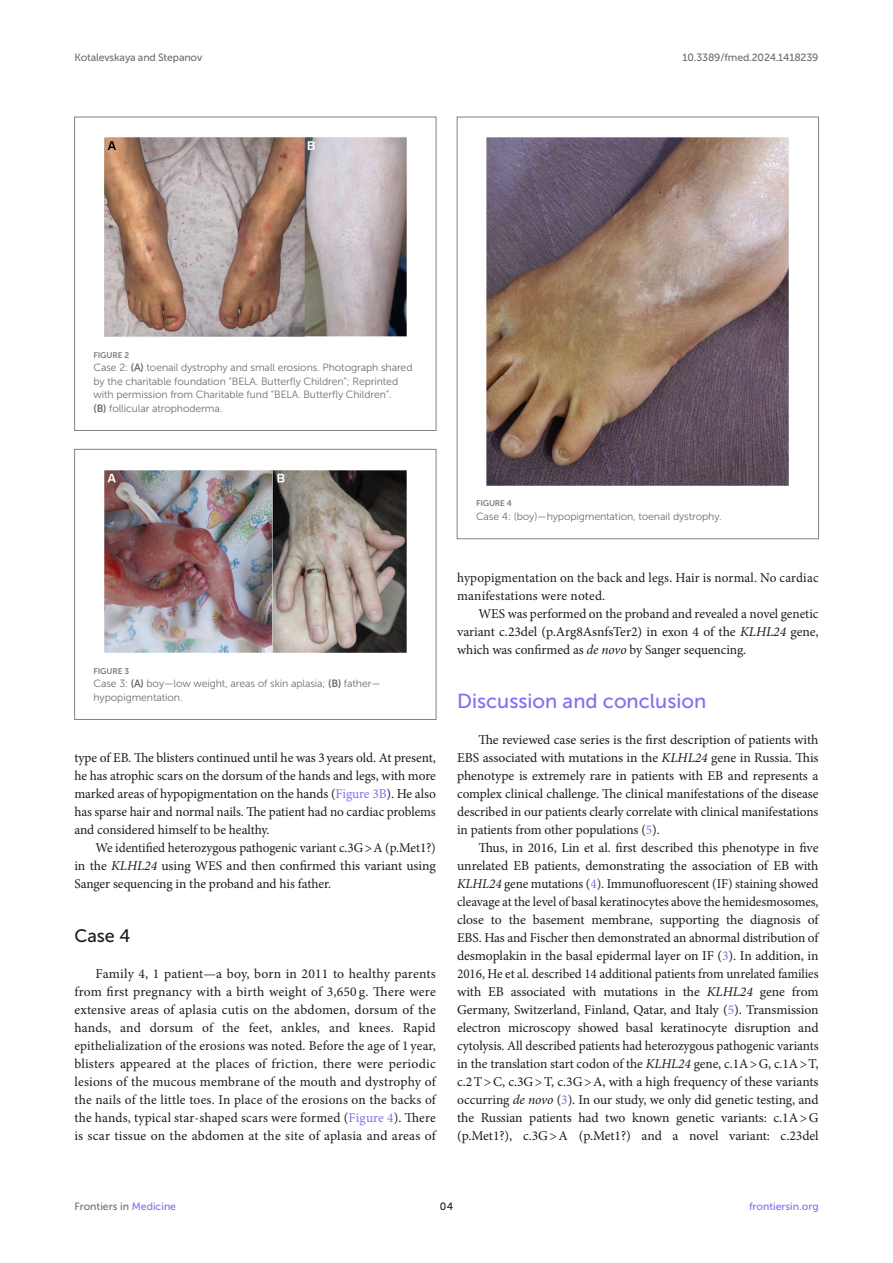
<style>
.page{position:relative;width:893px;height:1263px;background:#fff}
.page>*{position:absolute;margin:0;border:0;box-sizing:border-box;transform-origin:0 0}
.HEAD_1{font:20.25px "Museo Sans 500";color:#856df0}
.HEAD_2{font:18px "Museo Sans 500";color:#1b1c1b}
.TEXT{font:13.5px/18px "Minion Pro";letter-spacing:-.005em;color:#1b1c1b;text-align:justify}
.TEXT_FLUSH{font:13.5px/18px "Minion Pro";letter-spacing:.005em;color:#1b1c1b;text-align:justify}
.FIG_LEG{font:10.5px/13.5px "Museo Sans 300";letter-spacing:-.01em;color:#706f70}
.t1{font:10.5px "Museo Sans 500";letter-spacing:-.015em;color:#706f70}
.t2{font:10.5px "Museo Sans 500";color:#856df0}
.t3{font:10.5px "Museo Sans 500";color:#1b1c1b}
.FIG_HD{font:8.25px "Museo Sans 700";letter-spacing:-.01em;color:#7e7f7f}
.s1{font-family:"Museo Sans 700"}
.s2{color:#856df0}
.s3{font-style:italic}
</style>
<div class="page">
<img style="left:104px;top:470px;width:303px;height:183px">
<div style="left:74px;top:449px;width:362px;height:271px;border:1px solid #808285"></div>
<img style="left:486px;top:137px;width:303px;height:349px">
<div style="left:457px;top:117px;width:362px;height:422px;border:1px solid #808285"></div>
<img style="left:104px;top:137px;width:303px;height:200px">
<div style="left:74px;top:117px;width:362px;height:314px;border:1px solid #808285"></div>
<p class="t1" style="left:74px;top:51px;width:129px">Kotalevskaya and Stepanov</p>
<p class="t1" style="left:683px;top:51px;width:137px">10.3389/fmed.2024.1418239</p>
<p class="FIG_HD" style="left:94px;top:350px;width:37px">FIGURE 2</p>
<p class="FIG_LEG" style="left:94px;top:361px;width:320px">Case 2: <span class="s1">(A)</span> toenail dystrophy and small erosions. Photograph shared by the charitable foundation “BELA. Butterfly Children”; Reprinted with permission from Charitable fund “BELA. Butterfly Children”.<br><span class="s1">(B)</span> follicular atrophoderma.</p>
<p class="FIG_HD" style="left:476px;top:499px;width:37px">FIGURE 4</p>
<p class="FIG_LEG" style="left:476px;top:509px;width:247px">Case 4: (boy)—hypopigmentation, toenail dystrophy.</p>
<p class="FIG_HD" style="left:94px;top:666px;width:37px">FIGURE 3</p>
<p class="FIG_LEG" style="left:94px;top:677px;width:289px">Case 3: <span class="s1">(A)</span> boy—low weight, areas of skin aplasia; <span class="s1">(B)</span> father— hypopigmentation.</p>
<p class="TEXT" style="left:74px;top:749px;width:363px">type of EB. The blisters continued until he was 3years old. At present, he has atrophic scars on the dorsum of the hands and legs, with more marked areas of hypopigmentation on the hands (<span class="s2">Figure 3B</span>). He also has sparse hair and normal nails. The patient had no cardiac problems and considered himself to be healthy.</p>
<p class="TEXT" style="left:74px;top:839px;width:363px;text-indent:21px">We identified heterozygous pathogenic variant c.3G&gt;A (p.Met1?) in the <span class="s3">KLHL24</span> using WES and then confirmed this variant using Sanger sequencing in the proband and his father.</p>
<p class="HEAD_2" style="left:74px;top:926px;width:58px">Case 4</p>
<p class="TEXT_FLUSH" style="left:74px;top:965px;width:363px;text-indent:21px">Family 4, 1 patient—a boy, born in 2011 to healthy parents from first pregnancy with a birth weight of 3,650 g. There were extensive areas of aplasia cutis on the abdomen, dorsum of the hands, and dorsum of the feet, ankles, and knees. Rapid epithelialization of the erosions was noted. Before the age of 1 year, blisters appeared at the places of friction, there were periodic lesions of the mucous membrane of the mouth and dystrophy of the nails of the little toes. In place of the erosions on the backs of the hands, typical star-shaped scars were formed (<span class="s2">Figure 4</span>). There is scar tissue on the abdomen at the site of aplasia and areas of</p>
<p class="TEXT_FLUSH" style="left:457px;top:569px;width:363px">hypopigmentation on the back and legs. Hair is normal. No cardiac manifestations were noted.</p>
<p class="TEXT" style="left:457px;top:605px;width:363px;text-indent:21px">WES was performed on the proband and revealed a novel genetic variant c.23del (p.Arg8AsnfsTer2) in exon 4 of the <span class="s3">KLHL24</span> gene, which was confirmed as <span class="s3">de novo</span> by Sanger sequencing.</p>
<p class="HEAD_1" style="left:457px;top:690px;width:251px">Discussion and conclusion</p>
<p class="TEXT_FLUSH" style="left:457px;top:731px;width:363px;text-indent:21px">The reviewed case series is the first description of patients with EBS associated with mutations in the <span class="s3">KLHL24</span> gene in Russia. This phenotype is extremely rare in patients with EB and represents a complex clinical challenge. The clinical manifestations of the disease described in our patients clearly correlate with clinical manifestations in patients from other populations (<span class="s2">5</span>).</p>
<p class="TEXT" style="left:457px;top:839px;width:363px;text-indent:21px">Thus, in 2016, Lin et al. first described this phenotype in five unrelated EB patients, demonstrating the association of EB with <span class="s3">KLHL24</span> gene mutations (<span class="s2">4</span>). Immunofluorescent (IF) staining showed cleavage at the level of basal keratinocytes above the hemidesmosomes, close to the basement membrane, supporting the diagnosis of EBS. Has and Fischer then demonstrated an abnormal distribution of desmoplakin in the basal epidermal layer on IF (<span class="s2">3</span>). In addition, in 2016, He et al. described 14 additional patients from unrelated families with EB associated with mutations in the <span class="s3">KLHL24</span> gene from Germany, Switzerland, Finland, Qatar, and Italy (<span class="s2">5</span>). Transmission electron microscopy showed basal keratinocyte disruption and cytolysis. All described patients had heterozygous pathogenic variants in the translation start codon of the <span class="s3">KLHL24</span> gene, c.1A&gt;G, c.1A&gt;T, c.2T&gt;C, c.3G&gt;T, c.3G&gt;A, with a high frequency of these variants occurring <span class="s3">de novo</span> (<span class="s2">3</span>). In our study, we only did genetic testing, and the Russian patients had two known genetic variants: c.1A&gt;G (p.Met1?), c.3G&gt;A (p.Met1?) and a novel variant: c.23del</p>
<p class="t1" style="left:74px;top:1200px;width:103px">Frontiers in <span class="s2">Medicine</span></p>
<p class="t3" style="left:440px;top:1200px;width:15px">04</p>
<p class="t2" style="left:749px;top:1200px;width:71px">frontiersin.org</p>
</div>
